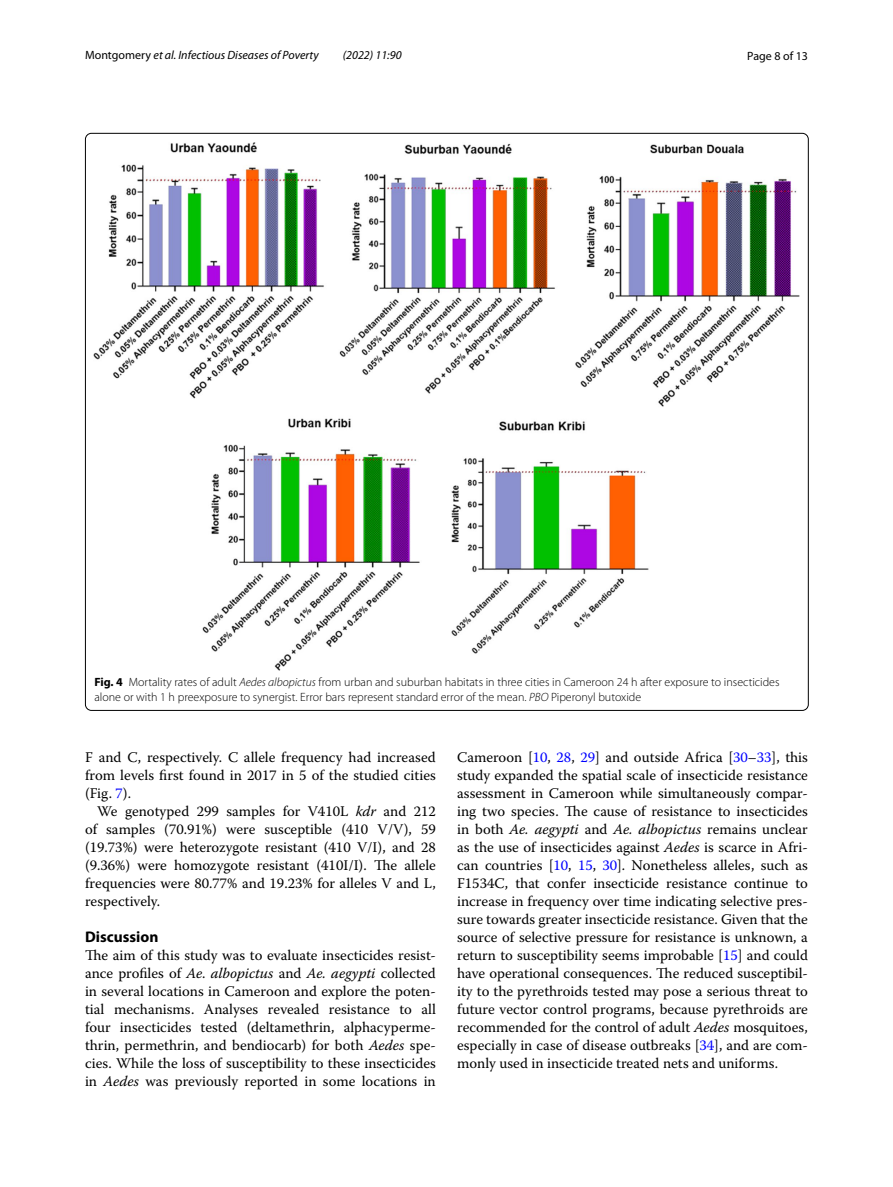
<style>
.page{position:relative;width:893px;height:1187px;background:#fff}
.page>*{position:absolute;margin:0;border:0;box-sizing:border-box;transform-origin:0 0}
.t1{font:700 15.45px "Myriad Pro";color:#000}
.t2{font:14.7px/18px "Warnock Pro";color:#000;text-align:justify}
.t3{font:300 12px/15px "Myriad Pro";color:#000}
.t4{font:italic 12px "Myriad Pro";color:#000}
.t5{font:12px "Myriad Pro";color:#000}
.s1{font-style:normal}
.s2{font-weight:700}
.s3{font-style:italic}
.s4{color:#00f}
</style>
<div class="page">
<img style="left:94px;top:142px;width:706px;height:529px">
<p class="t4" style="left:85px;top:48px;width:235px"><span class="s1">Montgomery</span> et al. Infectious Diseases of Poverty</p>
<p class="t4" style="left:343px;top:48px;width:60px">(2022) 11:90</p>
<p class="t5" style="left:747px;top:48px;width:62px">Page 8 of 13</p>
<p class="t3" style="left:94px;top:674px;width:687px"><span class="s2">Fig. 4</span> Mortality rates of adult <span class="s3">Aedes albopictus</span> from urban and suburban habitats in three cities in Cameroon 24 h after exposure to insecticides alone or with 1 h preexposure to synergist. Error bars represent standard error of the mean. <span class="s3">PBO</span> Piperonyl butoxide</p>
<p class="t2" style="left:85px;top:747px;width:352px">F and C, respectively. C allele frequency had increased from levels first found in 2017 in 5 of the studied cities (Fig. <span class="s4">7</span>).</p>
<p class="t2" style="left:85px;top:801px;width:352px;text-indent:12px">We genotyped 299 samples for V410L <span class="s3">kdr</span> and 212 of samples (70.91%) were susceptible (410 V/V), 59 (19.73%) were heterozygote resistant (410 V/I), and 28 (9.36%) were homozygote resistant (410I/I). The allele frequencies were 80.77% and 19.23% for alleles V and L, respectively.</p>
<p class="t1" style="left:85px;top:926px;width:75px">Discussion</p>
<p class="t2" style="left:85px;top:945px;width:352px">The aim of this study was to evaluate insecticides resist&shy;ance profiles of <span class="s3">Ae</span>. <span class="s3">albopictus</span> and <span class="s3">Ae. aegypti</span> collected in several locations in Cameroon and explore the poten&shy;tial mechanisms. Analyses revealed resistance to all four insecticides tested (deltamethrin, alphacyperme&shy;thrin, permethrin, and bendiocarb) for both <span class="s3">Aedes</span> spe&shy;cies. While the loss of susceptibility to these insecticides in <span class="s3">Aedes</span> was previously reported in some locations in</p>
<p class="t2" style="left:457px;top:747px;width:352px">Cameroon [<span class="s4">10</span>, <span class="s4">28</span>, <span class="s4">29</span>] and outside Africa [<span class="s4">30</span>–<span class="s4">33</span>], this study expanded the spatial scale of insecticide resistance assessment in Cameroon while simultaneously compar&shy;ing two species. The cause of resistance to insecticides in both <span class="s3">Ae. aegypti</span> and <span class="s3">Ae. albopictus</span> remains unclear as the use of insecticides against <span class="s3">Aedes</span> is scarce in Afri&shy;can countries [<span class="s4">10</span>, <span class="s4">15</span>, <span class="s4">30</span>]. Nonetheless alleles, such as F1534C, that confer insecticide resistance continue to increase in frequency over time indicating selective pres&shy;sure towards greater insecticide resistance. Given that the source of selective pressure for resistance is unknown, a return to susceptibility seems improbable [<span class="s4">15</span>] and could have operational consequences. The reduced susceptibil&shy;ity to the pyrethroids tested may pose a serious threat to future vector control programs, because pyrethroids are recommended for the control of adult <span class="s3">Aedes</span> mosquitoes, especially in case of disease outbreaks [<span class="s4">34</span>], and are com&shy;monly used in insecticide treated nets and uniforms.</p>
</div>
